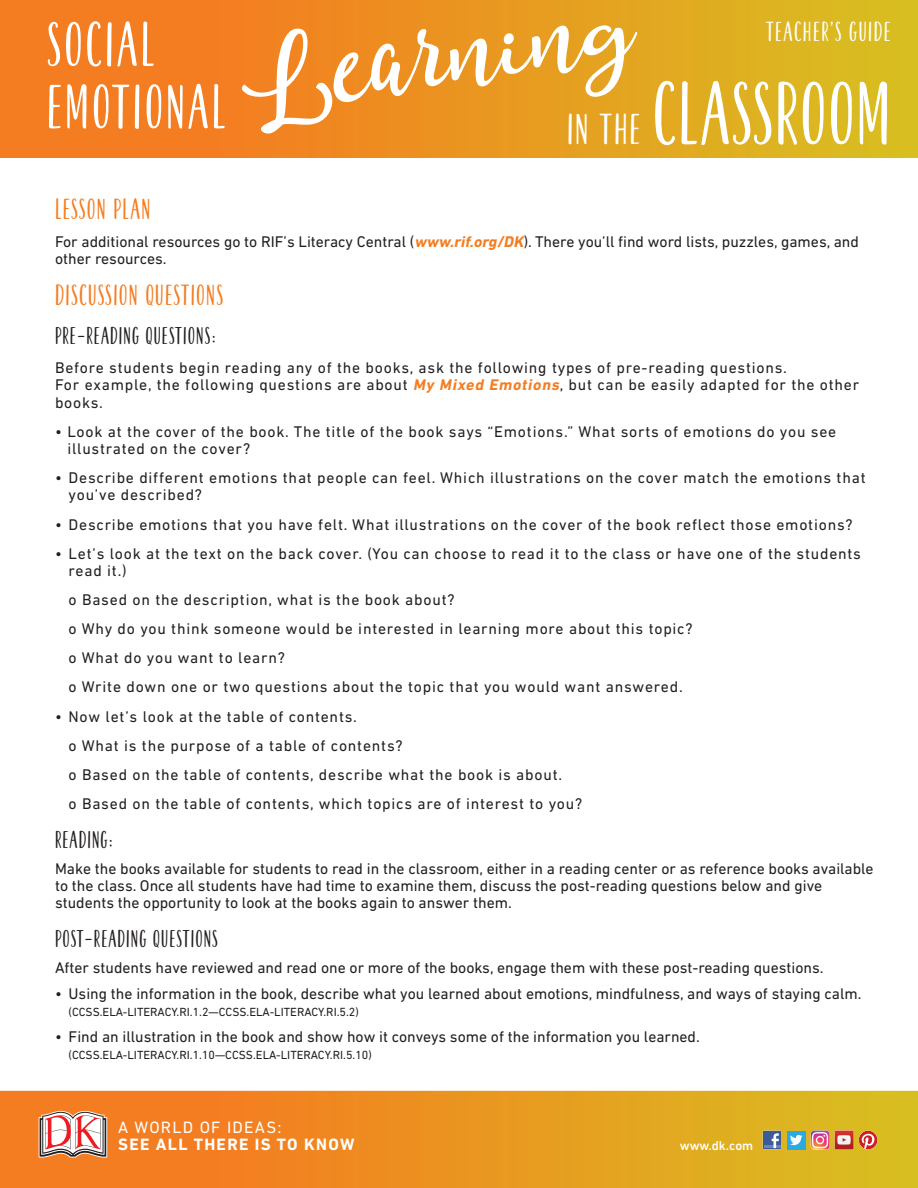
<style>
.page{position:relative;width:918px;height:1188px;background:#fff}
.page>*{position:absolute;margin:0;border:0;box-sizing:border-box;transform-origin:0 0}
.t1{font:129.9px "Moments";color:#fff}
.t2{font:700 82.35px "Moments Sans";letter-spacing:.025em;color:#fff}
.t3{font:700 57.9px/62.4px "Moments Sans";letter-spacing:.05em;color:#fff}
.t4{font:700 27px "Moments Sans";letter-spacing:.05em;color:#f47d21}
.t5{font:700 25.5px "Moments Sans";letter-spacing:.06em;color:#fff}
.t6{font:700 22.5px "Moments Sans";letter-spacing:.05em;color:#231f20}
.t7{font:700 16.65px "DIN Next LT Pro";letter-spacing:.075em;color:#fff}
.t8{font:16.65px "DIN Next LT Pro";letter-spacing:.075em;color:#fff}
.t9{font:15.75px/29.1px "DIN Next LT Pro";letter-spacing:.05em;color:#231f20}
.t10{font:15.75px/17.2px "DIN Next LT Pro";color:#231f20}
.t11{font:500 13.05px "DIN Next LT Pro";color:#fff}
.t12{font:12px "DIN Next LT Pro";color:#231f20}
.s1{font-size:40.2px}
.s2{font-weight:700;font-style:italic;color:#f47d21}
</style>
<div class="page">
<svg style="left:0;top:1091px;width:918px;height:97px;background:#e89720"></svg>
<svg style="left:39px;top:1111px;width:68px;height:47px"></svg>
<svg style="left:763px;top:1131px;width:19px;height:18px"></svg>
<img style="left:835px;top:1131px;width:19px;height:18px">
<img style="left:811px;top:1131px;width:19px;height:18px">
<div style="left:787px;top:1131px;width:19px;height:18px;background:#2aaae1"></div>
<svg style="left:790px;top:1135px;width:12px;height:10px"></svg>
<svg style="left:859px;top:1131px;width:19px;height:18px"></svg>
<div style="left:0;top:0;width:918px;height:158px;background:linear-gradient(to right,#f97121,#d9bd20)"></div>
<h1 class="t1" style="left:236px;top:2px;width:387px;rotate:-9deg">Learning</h1>
<h3 class="t3" style="left:47px;top:14px;width:180px">SOCIAL<br>EMOTIONAL</h3>
<h3 class="t5" style="left:766px;top:17px;width:126px">TEACHER’S GUIDE</h3>
<h2 class="t2" style="left:567px;top:67px;width:325px"><span class="s1">IN THE</span> CLASSROOM</h2>
<h3 class="t4" style="left:55px;top:193px;width:97px">LESSON PLAN</h3>
<p class="t10" style="left:55px;top:233px;width:805px">For additional resources go to RIF’s Literacy Central (<span class="s2">www.rif.org/DK</span>). There you’ll find word lists, puzzles, games, and other resources.</p>
<h3 class="t4" style="left:55px;top:280px;width:170px">DISCUSSION QUESTIONS</h3>
<h3 class="t6" style="left:55px;top:323px;width:162px">PRE-READING QUESTIONS:</h3>
<p class="t9" style="left:55px;top:359px;width:806px;line-height:17.2px">Before students begin reading any of the books, ask the following types of pre-reading questions.<br>For example, the following questions are about <span class="s2">My Mixed Emotions</span>, but can be easily adapted for the other books.</p>
<p class="t9" style="left:67px;top:423px;width:770px;line-height:17.2px;text-indent:-12px">• Look at the cover of the book. The title of the book says “Emotions.” What sorts of emotions do you see illustrated on the cover?</p>
<p class="t9" style="left:69px;top:469px;width:799px;line-height:17.2px;text-indent:-13px">• Describe different emotions that people can feel. Which illustrations on the cover match the emotions that you’ve described?</p>
<p class="t9" style="left:55px;top:509px;width:799px">• Describe emotions that you have felt. What illustrations on the cover of the book reflect those emotions?</p>
<p class="t9" style="left:69px;top:545px;width:794px;line-height:17.2px;text-indent:-13px">• Let’s look at the text on the back cover. (You can choose to read it to the class or have one of the students read it.)</p>
<p class="t9" style="left:69px;top:585px;width:626px">o Based on the description, what is the book about?<br>o Why do you think someone would be interested in learning more about this topic? o What do you want to learn?<br>o Write down one or two questions about the topic that you would want answered.</p>
<p class="t9" style="left:69px;top:702px;width:515px;text-indent:-13px">• Now let’s look at the table of contents.<br>o What is the purpose of a table of contents?<br>o Based on the table of contents, describe what the book is about.<br>o Based on the table of contents, which topics are of interest to you?</p>
<h3 class="t6" style="left:55px;top:827px;width:59px">READING:</h3>
<p class="t10" style="left:55px;top:860px;width:820px">Make the books available for students to read in the classroom, either in a reading center or as reference books available to the class. Once all students have had time to examine them, discuss the post-reading questions below and give students the opportunity to look at the books again to answer them.</p>
<h3 class="t6" style="left:55px;top:926px;width:164px">POST-READING QUESTIONS</h3>
<p class="t10" style="left:55px;top:959px;width:770px">After students have reviewed and read one or more of the books, engage them with these post-reading questions.</p>
<p class="t10" style="left:55px;top:985px;width:808px">• Using the information in the book, describe what you learned about emotions, mindfulness, and ways of staying calm.</p>
<p class="t12" style="left:69px;top:1005px;width:292px">(CCSS.ELA-LITERACY.RI.1.2—CCSS.ELA-LITERACY.RI.5.2)</p>
<p class="t10" style="left:55px;top:1028px;width:646px">• Find an illustration in the book and show how it conveys some of the information you learned.</p>
<p class="t12" style="left:69px;top:1048px;width:305px">(CCSS.ELA-LITERACY.RI.1.10—CCSS.ELA-LITERACY.RI.5.10)</p>
<p class="t8" style="left:118px;top:1118px;width:165px">A WORLD OF IDEAS:</p>
<p class="t7" style="left:118px;top:1134px;width:238px">SEE ALL THERE IS TO KNOW</p>
<p class="t11" style="left:680px;top:1138px;width:75px">www.dk.com</p>
</div>
